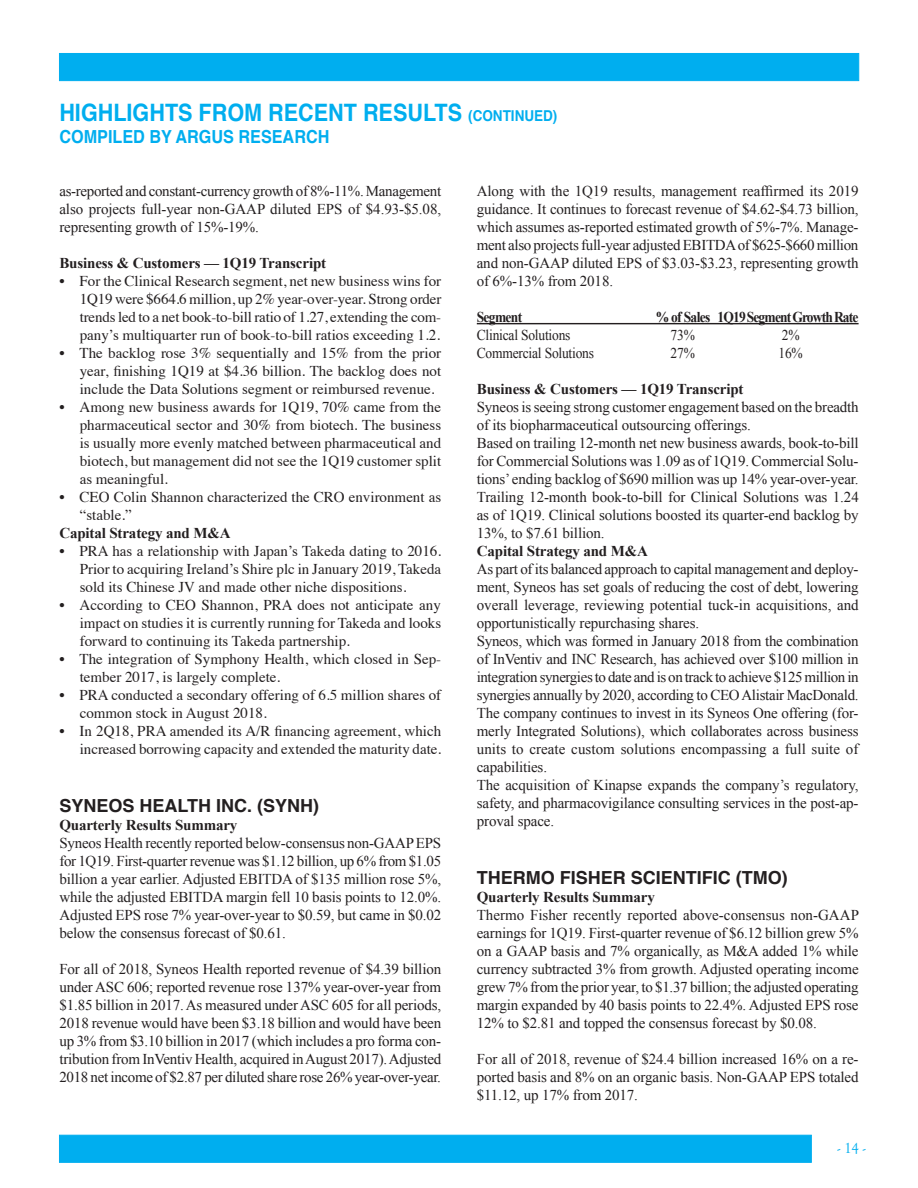
<style>
.page{position:relative;width:918px;height:1188px;background:#fff}
.page>*{position:absolute;margin:0;border:0;box-sizing:border-box;transform-origin:0 0}
.t1{font:700 24px "Helvetica";color:#00aeef;scale:.9 1}
.BPOS_Highlights_Co_H{font:700 18px "Helvetica";color:#231f20}
.t2{font:700 18px "Helvetica";color:#00aeef;scale:.9 1}
.BPOS_Highlights_Body{font:15px/18px "Times New Roman";letter-spacing:-.01em;color:#231f20;text-align:justify}
.t3{font:15px/18px "Times";color:#231f20;text-align:justify}
.BPOS_Hightlights_Sub{font:700 15px "Times New Roman";letter-spacing:-.01em;color:#231f20}
.BPOS_Highlights_Tabl{font:15px "Times New Roman";letter-spacing:-.015em;color:#231f20;scale:.9 1}
.BPOS_Highlights_Tabl-2{font:700 15px "Times New Roman";letter-spacing:-.06em;color:#231f20;scale:.9 1}
.t4{font:15px "Goudy Old Sty";color:#00aeef}
.s1{font-size:15px}
</style>
<div class="page">
<div style="left:59px;top:1135px;width:753px;height:28px;background:#00aeef;border:1px solid #00aeef"></div>
<div style="left:59px;top:53px;width:800px;height:28px;background:#00aeef;border:1px solid #00aeef"></div>
<hr style="left:477px;top:323px;width:382px;height:1px;background:#231f20">
<p class="t1" style="left:59px;top:93px;width:555px">HIGHLIGHTS FROM RECENT RESULTS <span class="s1">(CONTINUED)</span></p>
<p class="t2" style="left:59px;top:122px;width:302px">COMPILED BY ARGUS RESEARCH</p>
<p class="BPOS_Highlights_Body" style="left:59px;top:182px;width:383px">as-reported and constant-currency growth of 8%-11%. Management also projects full-year non-GAAP diluted EPS of $4.93-$5.08, representing growth of 15%-19%.</p>
<p class="BPOS_Hightlights_Sub" style="left:59px;top:253px;width:268px">Business &amp; Customers — 1Q19 Transcript</p>
<p class="t3" style="left:80px;top:271px;width:363px;text-indent:-20px">• For the Clinical Research segment, net new business wins for 1Q19 were $664.6 million, up 2% year-over-year. Strong order trends led to a net book-to-bill ratio of 1.27, extending the com&shy;pany’s multiquarter run of book-to-bill ratios exceeding 1.2.</p>
<p class="t3" style="left:80px;top:343px;width:363px;text-indent:-20px">• The backlog rose 3% sequentially and 15% from the prior year, finishing 1Q19 at $4.36 billion. The backlog does not include the Data Solutions segment or reimbursed revenue.</p>
<p class="t3" style="left:80px;top:397px;width:363px;text-indent:-20px">• Among new business awards for 1Q19, 70% came from the pharmaceutical sector and 30% from biotech. The business is usually more evenly matched between pharmaceutical and biotech, but management did not see the 1Q19 customer split as meaningful.</p>
<p class="t3" style="left:80px;top:487px;width:363px;text-indent:-20px">• CEO Colin Shannon characterized the CRO environment as “stable.”</p>
<p class="BPOS_Hightlights_Sub" style="left:59px;top:523px;width:173px">Capital Strategy and M&amp;A</p>
<p class="t3" style="left:80px;top:541px;width:363px;text-indent:-20px">• PRA has a relationship with Japan’s Takeda dating to 2016.<br>Prior to acquiring Ireland’s Shire plc in January 2019, Takeda sold its Chinese JV and made other niche dispositions.</p>
<p class="t3" style="left:80px;top:595px;width:363px;text-indent:-20px">• According to CEO Shannon, PRA does not anticipate any impact on studies it is currently running for Takeda and looks forward to continuing its Takeda partnership.</p>
<p class="t3" style="left:80px;top:649px;width:363px;text-indent:-20px">• The integration of Symphony Health, which closed in Sep&shy;tember 2017, is largely complete.</p>
<p class="t3" style="left:80px;top:685px;width:363px;text-indent:-20px">• PRA conducted a secondary offering of 6.5 million shares of common stock in August 2018.</p>
<p class="t3" style="left:59px;top:721px;width:383px;text-align:right">• In 2Q18, PRA amended its A/R financing agreement, which increased borrowing capacity and extended the maturity date.</p>
<p class="BPOS_Highlights_Co_H" style="left:59px;top:791px;width:261px">SYNEOS HEALTH INC. (SYNH)</p>
<p class="BPOS_Hightlights_Sub" style="left:59px;top:814px;width:180px">Quarterly Results Summary</p>
<p class="BPOS_Highlights_Body" style="left:59px;top:833px;width:383px">Syneos Health recently reported below-consensus non-GAAP EPS for 1Q19. First-quarter revenue was $1.12 billion, up 6% from $1.05 billion a year earlier. Adjusted EBITDA of $135 million rose 5%, while the adjusted EBITDA margin fell 10 basis points to 12.0%.<br>Adjusted EPS rose 7% year-over-year to $0.59, but came in $0.02 below the consensus forecast of $0.61.</p>
<p class="BPOS_Highlights_Body" style="left:59px;top:959px;width:383px">For all of 2018, Syneos Health reported revenue of $4.39 billion under ASC 606; reported revenue rose 137% year-over-year from $1.85 billion in 2017. As measured under ASC 605 for all periods, 2018 revenue would have been $3.18 billion and would have been up 3% from $3.10 billion in 2017 (which includes a pro forma con&shy;tribution from InVentiv Health, acquired in August 2017). Adjusted 2018 net income of $2.87 per diluted share rose 26% year-over-year.</p>
<p class="BPOS_Highlights_Body" style="left:477px;top:182px;width:383px">Along with the 1Q19 results, management reaffirmed its 2019 guidance. It continues to forecast revenue of $4.62-$4.73 billion, which assumes as-reported estimated growth of 5%-7%. Manage&shy;ment also projects full-year adjusted EBITDA of $625-$660 million and non-GAAP diluted EPS of $3.03-$3.23, representing growth of 6%-13% from 2018.</p>
<p class="BPOS_Highlights_Tabl-2" style="left:477px;top:307px;width:52px">Segment</p>
<p class="BPOS_Highlights_Tabl-2" style="left:656px;top:307px;width:227px">% of Sales 1Q19 Segment Growth Rate</p>
<p class="BPOS_Highlights_Tabl" style="left:477px;top:325px;width:106px">Clinical Solutions</p>
<p class="BPOS_Highlights_Tabl" style="left:671px;top:325px;width:29px">73%</p>
<p class="BPOS_Highlights_Tabl" style="left:782px;top:325px;width:21px">2%</p>
<p class="BPOS_Highlights_Tabl" style="left:477px;top:343px;width:132px">Commercial Solutions</p>
<p class="BPOS_Highlights_Tabl" style="left:671px;top:343px;width:29px">27%</p>
<p class="BPOS_Highlights_Tabl" style="left:779px;top:343px;width:29px">16%</p>
<p class="BPOS_Hightlights_Sub" style="left:477px;top:379px;width:268px">Business &amp; Customers — 1Q19 Transcript</p>
<p class="BPOS_Highlights_Body" style="left:477px;top:398px;width:383px">Syneos is seeing strong customer engagement based on the breadth of its biopharmaceutical outsourcing offerings.</p>
<p class="BPOS_Highlights_Body" style="left:477px;top:434px;width:383px">Based on trailing 12-month net new business awards, book-to-bill for Commercial Solutions was 1.09 as of 1Q19. Commercial Solu&shy;tions’ ending backlog of $690 million was up 14% year-over-year.</p>
<p class="BPOS_Highlights_Body" style="left:477px;top:488px;width:384px">Trailing 12-month book-to-bill for Clinical Solutions was 1.24 as of 1Q19. Clinical solutions boosted its quarter-end backlog by 13%, to $7.61 billion.</p>
<p class="BPOS_Hightlights_Sub" style="left:477px;top:541px;width:173px">Capital Strategy and M&amp;A</p>
<p class="BPOS_Highlights_Body" style="left:477px;top:560px;width:384px">As part of its balanced approach to capital management and deploy&shy;ment, Syneos has set goals of reducing the cost of debt, lowering overall leverage, reviewing potential tuck-in acquisitions, and opportunistically repurchasing shares.</p>
<p class="BPOS_Highlights_Body" style="left:477px;top:632px;width:383px">Syneos, which was formed in January 2018 from the combination of InVentiv and INC Research, has achieved over $100 million in integration synergies to date and is on track to achieve $125 million in synergies annually by 2020, according to CEO Alistair MacDonald.</p>
<p class="BPOS_Highlights_Body" style="left:477px;top:704px;width:383px">The company continues to invest in its Syneos One offering (for&shy;merly Integrated Solutions), which collaborates across business units to create custom solutions encompassing a full suite of capabilities.</p>
<p class="BPOS_Highlights_Body" style="left:477px;top:776px;width:383px">The acquisition of Kinapse expands the company’s regulatory, safety, and pharmacovigilance consulting services in the post-ap&shy;proval space.</p>
<p class="BPOS_Highlights_Co_H" style="left:477px;top:863px;width:313px">THERMO FISHER SCIENTIFIC (TMO)</p>
<p class="BPOS_Hightlights_Sub" style="left:477px;top:886px;width:180px">Quarterly Results Summary</p>
<p class="BPOS_Highlights_Body" style="left:477px;top:905px;width:384px">Thermo Fisher recently reported above-consensus non-GAAP earnings for 1Q19. First-quarter revenue of $6.12 billion grew 5% on a GAAP basis and 7% organically, as M&amp;A added 1% while currency subtracted 3% from growth. Adjusted operating income grew 7% from the prior year, to $1.37 billion; the adjusted operating margin expanded by 40 basis points to 22.4%. Adjusted EPS rose 12% to $2.81 and topped the consensus forecast by $0.08.</p>
<p class="BPOS_Highlights_Body" style="left:477px;top:1049px;width:383px">For all of 2018, revenue of $24.4 billion increased 16% on a re&shy;ported basis and 8% on an organic basis. Non-GAAP EPS totaled $11.12, up 17% from 2017.</p>
<p class="t4" style="left:838px;top:1140px;width:30px">- 14 -</p>
</div>
